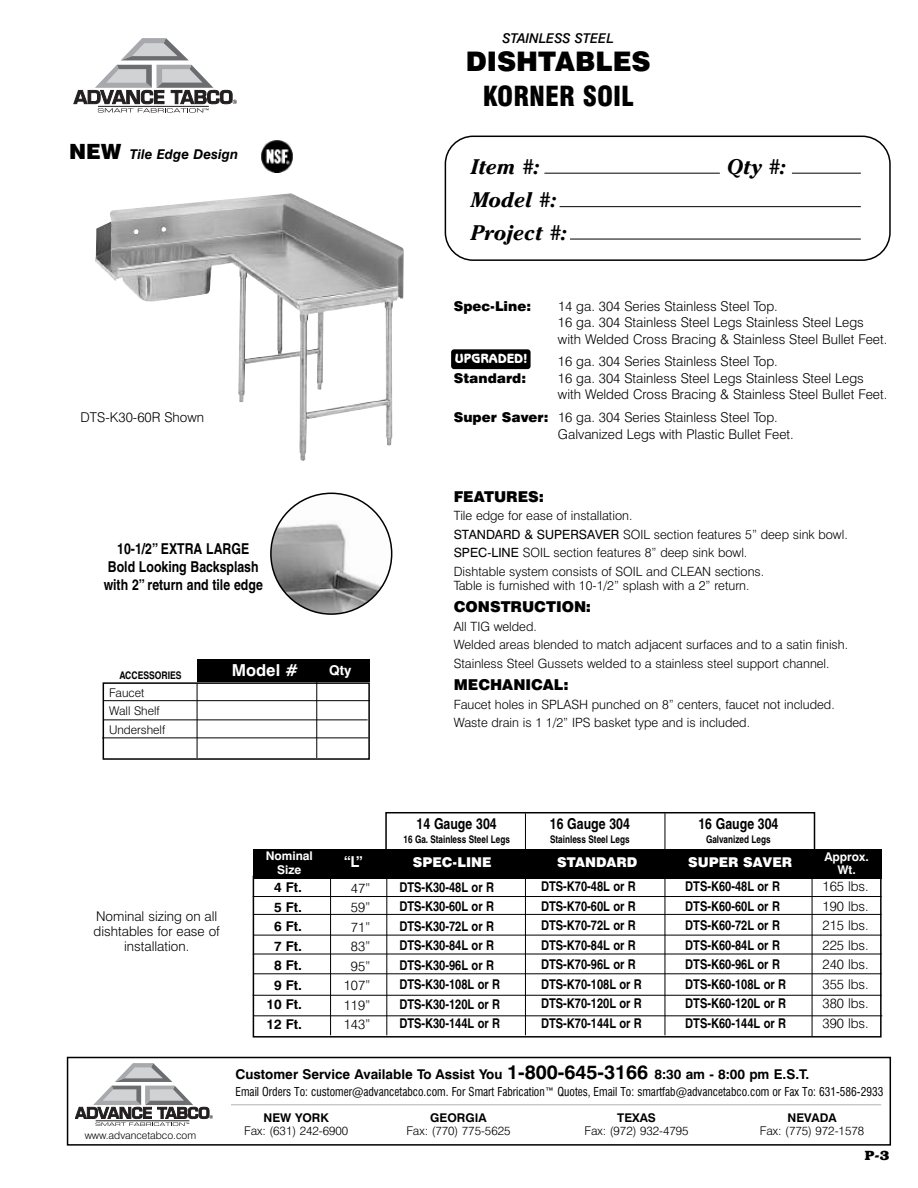
<style>
.page{position:relative;width:918px;height:1188px;background:#fff}
.page>*{position:absolute;margin:0;border:0;box-sizing:border-box;transform-origin:0 0}
.t1{font:900 27px "Swiss 721 BT";color:#000}
.t2{font:900 condensed 27px "Swiss 721 BT";color:#000}
.t3{font:italic 700 21px/33px "Cheltenham";color:#000}
.t4{font:700 16.5px "Swiss 721 BT";color:#fff}
.t5{font:700 condensed 15px/18px "Helvetica";color:#000;text-align:center}
.t6{font:900 15px "Swiss 721 BT";color:#000}
.t7{font:700 15px "Swiss 721 BT";color:#fff}
.t8{font:300 13.5px/19.5px "Swiss 721 BT";color:#000}
.t9{font:700 condensed 13.5px/19.5px "Helvetica";color:#000}
.t10{font:700 13.5px/19.5px "Swiss 721 BT";color:#000;text-align:center}
.t11{font:900 13.5px "Swiss 721 BT";color:#fff}
.t12{font:900 13.5px "Swiss 721 BT";color:#000}
.t13{font:italic 700 13.5px "Swiss 721 BT";color:#000}
.t14{font:italic 500 13.5px "Swiss 721 BT";color:#000}
.t15{font:800 13.5px "Benguiat Gothic";color:#fff}
.t16{font:700 13.5px "Swiss 721 BT";color:#fff}
.t17{font:700 13.5px "Bookman";color:#000}
.t18{font:300 12.75px/18.6px "Swiss 721 BT";color:#000}
.t19{font:condensed 12px "Swiss 721 BT";color:#000;scale:.95 1}
.t20{font:300 12px/18px "Swiss 721 BT";color:#000}
.t21{font:700 12px "Swiss 721 BT";color:#000}
.t22{font:700 12px/13.5px "Swiss 721 BT";color:#fff;text-align:center}
.t23{font:700 condensed 10.5px "Helvetica";color:#000;scale:.95 1}
.t24{font:300 10.5px "Swiss 721 BT";color:#000}
.t25{font:700 condensed 10.5px "Helvetica";color:#000}
.s1{font-weight:900;font-style:normal;font-size:21px}
.s2{font-weight:900}
.s3{font-weight:400}
.s4{font-size:19.5px}
</style>
<div class="page">
<svg style="left:445px;top:136px;width:446px;height:125px"></svg>
<hr style="left:544px;top:173px;width:176px;height:1px;background:#000">
<hr style="left:792px;top:173px;width:69px;height:1px;background:#000">
<hr style="left:560px;top:206px;width:301px;height:1px;background:#000">
<hr style="left:570px;top:239px;width:291px;height:1px;background:#000">
<div style="left:253px;top:876px;width:629px;height:162px;border:2px solid #000"></div>
<hr style="left:525px;top:813px;width:1px;height:222px;background:#000">
<hr style="left:665px;top:813px;width:1px;height:222px;background:#000">
<hr style="left:253px;top:914px;width:629px;height:1px;background:#000">
<hr style="left:254px;top:935px;width:628px;height:1px;background:#000">
<hr style="left:253px;top:954px;width:629px;height:1px;background:#000">
<hr style="left:254px;top:974px;width:628px;height:1px;background:#000">
<hr style="left:253px;top:995px;width:629px;height:1px;background:#000">
<hr style="left:253px;top:1016px;width:629px;height:1px;background:#000">
<div style="left:253px;top:849px;width:629px;height:30px;background:#000"></div>
<hr style="left:253px;top:896px;width:629px;height:1px;background:#000">
<hr style="left:330px;top:866px;width:1px;height:169px;background:#000">
<hr style="left:387px;top:868px;width:1px;height:167px;background:#000">
<hr style="left:812px;top:869px;width:1px;height:167px;background:#000">
<div style="left:385px;top:812px;width:430px;height:38px;border:2px solid #000"></div>
<div style="left:103px;top:682px;width:267px;height:78px;border:2px solid #000"></div>
<hr style="left:103px;top:700px;width:267px;height:1px;background:#000">
<hr style="left:103px;top:720px;width:265px;height:1px;background:#000">
<hr style="left:102px;top:738px;width:267px;height:1px;background:#000">
<div style="left:197px;top:659px;width:173px;height:23px;background:#000"></div>
<hr style="left:197px;top:683px;width:1px;height:75px;background:#000">
<hr style="left:317px;top:670px;width:1px;height:88px;background:#000">
<img style="left:95px;top:193px;width:309px;height:268px">
<img style="left:261px;top:141px;width:31px;height:31px">
<div style="left:67px;top:1057px;width:824px;height:89px;border:2px solid #000"></div>
<svg style="left:75px;top:1063px;width:138px;height:63px"></svg>
<hr style="left:231px;top:1105px;width:650px;height:1px;background:#b3b3b3">
<svg style="left:74px;top:38px;width:163px;height:75px"></svg>
<svg style="left:270px;top:493px;width:122px;height:122px"></svg>
<div style="left:451px;top:349px;width:80px;height:20px;background:#000;border-radius:3px"></div>
<p class="t13" style="left:69px;top:149px;width:171px"><span class="s1">NEW</span> Tile Edge Design</p>
<p class="t8" style="left:81px;top:409px;width:125px">DTS-K30-60R Shown</p>
<p class="t5" style="left:104px;top:541px;width:161px">10-1/2” EXTRA LARGE<br>Bold Looking Backsplash with 2” return and tile edge</p>
<p class="t25" style="left:119px;top:672px;width:64px">ACCESSORIES</p>
<p class="t4" style="left:232px;top:664px;width:68px">Model #</p>
<p class="t16" style="left:329px;top:666px;width:24px">Qty</p>
<p class="t20" style="left:109px;top:685px;width:52px">Faucet<br>Wall Shelf</p>
<p class="t20" style="left:109px;top:722px;width:58px">Undershelf</p>
<p class="t14" style="left:503px;top:33px;width:113px">STAINLESS STEEL</p>
<h1 class="t1" style="left:466px;top:52px;width:187px">DISHTABLES</h1>
<h1 class="t2" style="left:483px;top:85px;width:153px">KORNER SOIL</h1>
<h2 class="t3" style="left:471px;top:153px;width:70px">Item #:</h2>
<h2 class="t3" style="left:727px;top:153px;width:60px">Qty #:</h2>
<h2 class="t3" style="left:471px;top:186px;width:97px">Model #:<br>Project #:</h2>
<p class="t12" style="left:454px;top:301px;width:79px">Spec-Line:</p>
<p class="t8" style="left:558px;top:299px;width:331px;line-height:16.5px">14 ga. 304 Series Stainless Steel Top.<br>16 ga. 304 Stainless Steel Legs Stainless Steel Legs with Welded Cross Bracing &amp; Stainless Steel Bullet Feet.</p>
<p class="t8" style="left:558px;top:353px;width:221px">16 ga. 304 Series Stainless Steel Top.</p>
<p class="t12" style="left:454px;top:373px;width:74px">Standard:</p>
<p class="t8" style="left:558px;top:371px;width:331px;line-height:16.5px">16 ga. 304 Stainless Steel Legs Stainless Steel Legs with Welded Cross Bracing &amp; Stainless Steel Bullet Feet.</p>
<p class="t8" style="left:558px;top:411px;width:237px;line-height:16.5px;text-indent:-104px"><span class="s2">Super Saver:</span> 16 ga. 304 Series Stainless Steel Top.<br>Galvanized Legs with Plastic Bullet Feet.</p>
<p class="t15" style="left:455px;top:354px;width:74px">UPGRADED!</p>
<p class="t6" style="left:454px;top:491px;width:92px">FEATURES:</p>
<p class="t18" style="left:454px;top:508px;width:396px">Tile edge for ease of installation.<br><span class="s3">STANDARD &amp; SUPERSAVER</span> SOIL section features 5” deep sink bowl.<br><span class="s3">SPEC-LINE</span> SOIL section features 8” deep sink bowl.<br>Dishtable system consists of SOIL and CLEAN sections.</p>
<p class="t18" style="left:454px;top:578px;width:297px">Table is furnished with 10-1/2” splash with a 2” return.</p>
<p class="t6" style="left:454px;top:602px;width:139px">CONSTRUCTION:</p>
<p class="t18" style="left:454px;top:618px;width:396px">All TIG welded.<br>Welded areas blended to match adjacent surfaces and to a satin finish.<br>Stainless Steel Gussets welded to a stainless steel support channel.</p>
<p class="t6" style="left:454px;top:679px;width:117px">MECHANICAL:</p>
<p class="t18" style="left:454px;top:696px;width:382px">Faucet holes in SPLASH punched on 8” centers, faucet not included.<br>Waste drain is 1 1/2” IPS basket type and is included.</p>
<p class="t8" style="left:94px;top:910px;width:128px;line-height:15px;text-align:center">Nominal sizing on all dishtables for ease of installation.</p>
<p class="t22" style="left:266px;top:851px;width:49px">Nominal<br>Size</p>
<p class="t7" style="left:344px;top:856px;width:20px">“L”</p>
<p class="t10" style="left:266px;top:879px;width:37px">4 Ft.<br>5 Ft.<br>6 Ft.<br>7 Ft.<br>8 Ft.<br>9 Ft.<br>10 Ft.<br>12 Ft.</p>
<p class="t8" style="left:344px;top:879px;width:28px;text-align:center">47”<br>59”<br>71”<br>83”<br>95”<br>107”<br>119”<br>143”</p>
<p class="t5" style="left:417px;top:816px;width:82px">14 Gauge 304</p>
<p class="t5" style="left:550px;top:816px;width:82px">16 Gauge 304</p>
<p class="t5" style="left:698px;top:816px;width:82px">16 Gauge 304</p>
<p class="t23" style="left:403px;top:836px;width:114px">16 Ga. Stainless Steel Legs</p>
<p class="t23" style="left:550px;top:836px;width:85px">Stainless Steel Legs</p>
<p class="t23" style="left:706px;top:836px;width:70px">Galvanized Legs</p>
<p class="t11" style="left:413px;top:857px;width:80px">SPEC-LINE</p>
<p class="t11" style="left:557px;top:857px;width:82px">STANDARD</p>
<p class="t11" style="left:688px;top:857px;width:106px">SUPER SAVER</p>
<p class="t9" style="left:541px;top:878px;width:102px">DTS-K70-48L or R<br>DTS-K70-60L or R<br>DTS-K70-72L or R<br>DTS-K70-84L or R<br>DTS-K70-96L or R<br>DTS-K70-108L or R<br>DTS-K70-120L or R<br>DTS-K70-144L or R</p>
<p class="t9" style="left:685px;top:878px;width:102px">DTS-K60-48L or R<br>DTS-K60-60L or R<br>DTS-K60-72L or R<br>DTS-K60-84L or R<br>DTS-K60-96L or R<br>DTS-K60-108L or R<br>DTS-K60-120L or R<br>DTS-K60-144L or R</p>
<p class="t9" style="left:399px;top:879px;width:102px">DTS-K30-48L or R<br>DTS-K30-60L or R<br>DTS-K30-72L or R<br>DTS-K30-84L or R<br>DTS-K30-96L or R<br>DTS-K30-108L or R<br>DTS-K30-120L or R<br>DTS-K30-144L or R</p>
<p class="t22" style="left:824px;top:851px;width:46px">Approx.<br>Wt.</p>
<p class="t8" style="left:823px;top:878px;width:48px;text-align:justify">165 lbs.<br>190 lbs.<br>215 lbs.<br>225 lbs.<br>240 lbs.<br>355 lbs.<br>380 lbs.<br>390 lbs.</p>
<p class="t10" style="left:236px;top:1066px;width:575px">Customer Service Available To Assist You <span class="s4">1-800-645-3166</span> 8:30 am - 8:00 pm E.S.T.</p>
<p class="t19" style="left:236px;top:1084px;width:684px">Email Orders To: customer@advancetabco.com. For Smart Fabrication™ Quotes, Email To: smartfab@advancetabco.com or Fax To: 631-586-2933</p>
<p class="t21" style="left:264px;top:1113px;width:67px">NEW YORK</p>
<p class="t21" style="left:430px;top:1113px;width:58px">GEORGIA</p>
<p class="t21" style="left:617px;top:1113px;width:40px">TEXAS</p>
<p class="t21" style="left:788px;top:1113px;width:51px">NEVADA</p>
<p class="t24" style="left:85px;top:1131px;width:113px">www.advancetabco.com</p>
<p class="t20" style="left:244px;top:1123px;width:106px">Fax: (631) 242-6900</p>
<p class="t20" style="left:406px;top:1123px;width:106px">Fax: (770) 775-5625</p>
<p class="t20" style="left:584px;top:1123px;width:106px">Fax: (972) 932-4795</p>
<p class="t20" style="left:760px;top:1123px;width:106px">Fax: (775) 972-1578</p>
<p class="t17" style="left:865px;top:1150px;width:26px">P-3</p>
</div>
